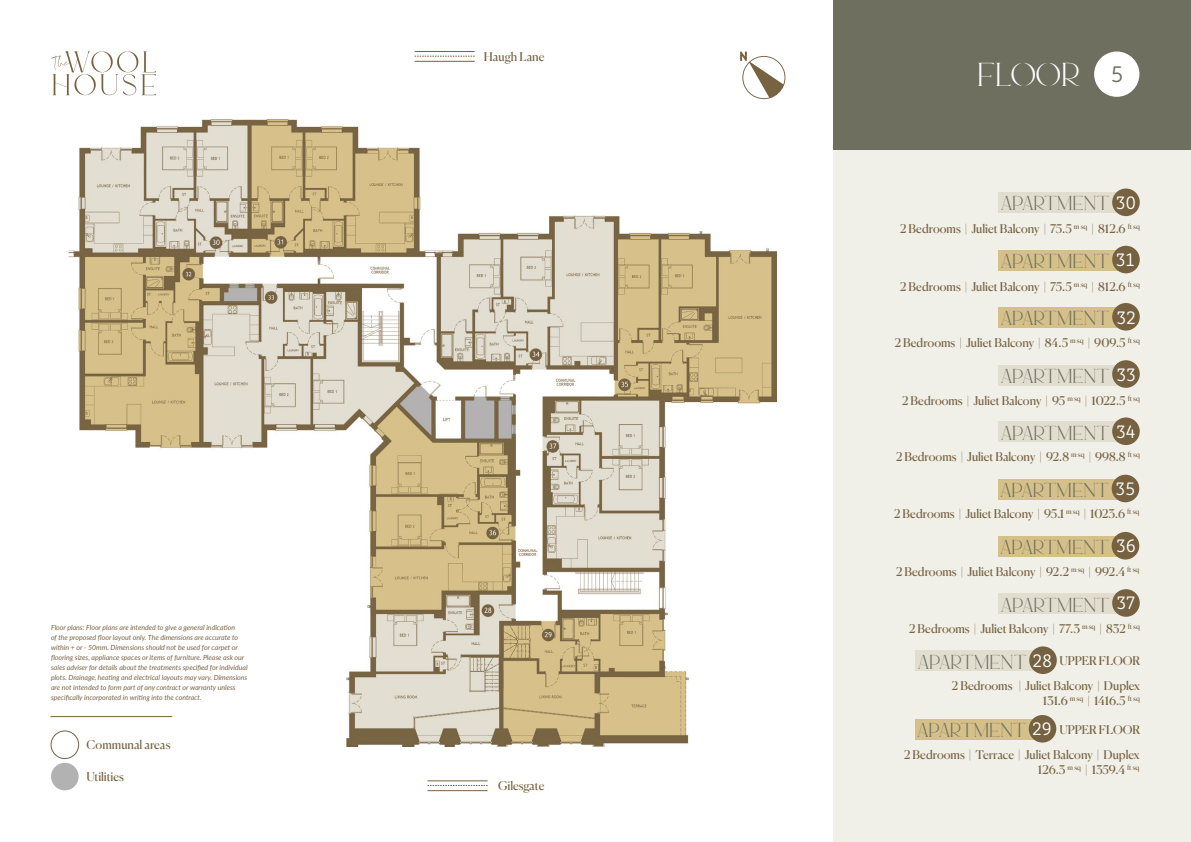
<style>
.page{position:relative;width:1191px;height:842px;background:#fff}
.page>*{position:absolute;margin:0;border:0;box-sizing:border-box;transform-origin:0 0}
.t1{font:40.1px "MARION&Theessentials";color:#fff}
.t2{font:24.4px "MARION&Theessentials";color:#6e6f5f}
.t3{font:300 24.4px "Clone Rounded";color:#6e6f5f}
.t4{font:300 19.5px "Clone Rounded";color:#fff}
.t5{font:12px/15px "Canela";color:#766241;text-align:right}
.t6{font:italic 7px/10px "Lato";color:#766241}
</style>
<div class="page">
<img style="left:68px;top:120px;width:708px;height:627px">
<div style="left:833px;top:0;width:358px;height:842px;background:#f0efe8"></div>
<div style="left:833px;top:0;width:358px;height:150px;background:#6e6f5f"></div>
<div style="left:1094px;top:52px;width:45px;height:45px;background:#fff;border-radius:50%"></div>
<div style="left:998px;top:193px;width:128px;height:20px;background:#e1ded0"></div>
<div style="left:1112px;top:189px;width:27px;height:27px;background:#766241;border-radius:50%"></div>
<div style="left:998px;top:250px;width:128px;height:21px;background:#d5c08a"></div>
<div style="left:1112px;top:246px;width:27px;height:27px;background:#766241;border-radius:50%"></div>
<div style="left:998px;top:307px;width:128px;height:20px;background:#d5c08a"></div>
<div style="left:1112px;top:303px;width:27px;height:28px;background:#766241;border-radius:50%"></div>
<div style="left:998px;top:365px;width:128px;height:20px;background:#e1ded0"></div>
<div style="left:1112px;top:360px;width:27px;height:28px;background:#766241;border-radius:50%"></div>
<div style="left:998px;top:422px;width:128px;height:20px;background:#e1ded0"></div>
<div style="left:1112px;top:417px;width:27px;height:28px;background:#766241;border-radius:50%"></div>
<div style="left:997px;top:479px;width:128px;height:20px;background:#d5c08a"></div>
<div style="left:1111px;top:475px;width:28px;height:27px;background:#766241;border-radius:50%"></div>
<div style="left:997px;top:536px;width:128px;height:20px;background:#d5c08a"></div>
<div style="left:1111px;top:532px;width:28px;height:27px;background:#766241;border-radius:50%"></div>
<div style="left:998px;top:594px;width:128px;height:20px;background:#e1ded0"></div>
<div style="left:1112px;top:589px;width:27px;height:28px;background:#766241;border-radius:50%"></div>
<svg style="left:51px;top:51px;width:105px;height:44px"></svg>
<div style="left:915px;top:651px;width:128px;height:20px;background:#e1ded0"></div>
<div style="left:1029px;top:646px;width:27px;height:28px;background:#766241;border-radius:50%"></div>
<div style="left:914px;top:719px;width:128px;height:21px;background:#d5c08a"></div>
<div style="left:1028px;top:715px;width:28px;height:28px;background:#766241;border-radius:50%"></div>
<div style="left:0;top:575px;width:330px;height:267px;background:#fff"></div>
<div style="left:51px;top:763px;width:28px;height:27px;background:#b3b2b2;border-radius:50%"></div>
<div style="left:51px;top:731px;width:28px;height:28px;border:1px solid #766241;border-radius:50%"></div>
<hr style="left:50px;top:716px;width:122px;height:1px;background:#766241">
<svg style="left:740px;top:52px;width:45px;height:47px"></svg>
<hr style="left:414px;top:51px;width:61px;height:1px;background:#766241">
<hr style="left:414px;top:61px;width:61px;height:1px;background:#766241">
<svg style="left:414px;top:56px;width:61px;height:1px"></svg>
<hr style="left:427px;top:780px;width:60px;height:1px;background:#766241">
<hr style="left:427px;top:790px;width:60px;height:1px;background:#766241">
<svg style="left:427px;top:785px;width:60px;height:1px"></svg>
<p class="t6" style="left:51px;top:622px;width:198px">Floor plans: Floor plans are intended to give a general indication<br>of the proposed floor layout only. The dimensions are accurate to within + or - 50mm. Dimensions should not be used for carpet or flooring sizes, appliance spaces or items of furniture. Please ask our sales adviser for details about the treatments specified for individual plots. Drainage, heating and electrical layouts may vary. Dimensions are not intended to form part of any contract or warranty unless specifically incorporated in writing into the contract.</p>
<p class="t5" style="left:86px;top:738px;width:86px">Communal areas</p>
<p class="t5" style="left:86px;top:770px;width:39px">Utilities</p>
<p class="t5" style="left:484px;top:50px;width:62px">Haugh Lane</p>
<p class="t5" style="left:498px;top:779px;width:48px">Gilesgate</p>
<h1 class="t1" style="left:977px;top:49px;width:105px">FLOOR</h1>
<h2 class="t3" style="left:1111px;top:59px;width:14px">5</h2>
<h2 class="t2" style="left:1001px;top:187px;width:110px">Apartment</h2>
<p class="t5" style="left:900px;top:222px;width:241px">2 Bedrooms | Juliet Balcony | 75.5 <sup>m</sup> <sup>sq</sup> | 812.6 <sup>ft</sup> <sup>sq</sup></p>
<h3 class="t4" style="left:1115px;top:190px;width:22px">30</h3>
<h2 class="t2" style="left:1001px;top:245px;width:110px">Apartment</h2>
<p class="t5" style="left:900px;top:280px;width:241px">2 Bedrooms | Juliet Balcony | 75.5 <sup>m</sup> <sup>sq</sup> | 812.6 <sup>ft</sup> <sup>sq</sup></p>
<h3 class="t4" style="left:1116px;top:248px;width:20px">31</h3>
<h2 class="t2" style="left:1001px;top:302px;width:110px">Apartment</h2>
<p class="t5" style="left:894px;top:336px;width:247px">2 Bedrooms | Juliet Balcony | 84.5 <sup>m</sup> <sup>sq</sup> | 909.5 <sup>ft</sup> <sup>sq</sup></p>
<h3 class="t4" style="left:1116px;top:305px;width:21px">32</h3>
<h3 class="t4" style="left:1116px;top:363px;width:21px">33</h3>
<h2 class="t2" style="left:1001px;top:360px;width:110px">Apartment</h2>
<p class="t5" style="left:902px;top:394px;width:239px">2 Bedrooms | Juliet Balcony | 95 <sup>m</sup> <sup>sq</sup> | 1022.5 <sup>ft</sup> <sup>sq</sup></p>
<h3 class="t4" style="left:1116px;top:419px;width:21px">34</h3>
<h2 class="t2" style="left:1001px;top:417px;width:110px">Apartment</h2>
<p class="t5" style="left:896px;top:450px;width:245px">2 Bedrooms | Juliet Balcony | 92.8 <sup>m</sup> <sup>sq</sup> | 998.8 <sup>ft</sup> <sup>sq</sup></p>
<h3 class="t4" style="left:1115px;top:477px;width:21px">35</h3>
<h2 class="t2" style="left:1000px;top:474px;width:110px">Apartment</h2>
<p class="t5" style="left:894px;top:507px;width:247px">2 Bedrooms | Juliet Balcony | 95.1 <sup>m</sup> <sup>sq</sup> | 1023.6 <sup>ft</sup> <sup>sq</sup></p>
<h3 class="t4" style="left:1116px;top:534px;width:21px">36</h3>
<h2 class="t2" style="left:1000px;top:532px;width:110px">Apartment</h2>
<p class="t5" style="left:896px;top:565px;width:245px">2 Bedrooms | Juliet Balcony | 92.2 <sup>m</sup> <sup>sq</sup> | 992.4 <sup>ft</sup> <sup>sq</sup></p>
<h3 class="t4" style="left:1116px;top:591px;width:20px">37</h3>
<h2 class="t2" style="left:1001px;top:589px;width:110px">Apartment</h2>
<p class="t5" style="left:909px;top:622px;width:232px">2 Bedrooms | Juliet Balcony | 77.3 <sup>m</sup> <sup>sq</sup> | 832 <sup>ft</sup> <sup>sq</sup></p>
<h3 class="t4" style="left:1032px;top:648px;width:21px">28</h3>
<h2 class="t2" style="left:918px;top:646px;width:110px">Apartment</h2>
<p class="t5" style="left:952px;top:679px;width:189px">2 Bedrooms | Juliet Balcony | Duplex<br>131.6 <sup>m</sup> <sup>sq</sup> | 1416.5 <sup>ft</sup> <sup>sq</sup></p>
<p class="t5" style="left:1059px;top:654px;width:82px">UPPER FLOOR</p>
<h3 class="t4" style="left:1032px;top:717px;width:21px">29</h3>
<h2 class="t2" style="left:917px;top:715px;width:110px">Apartment</h2>
<p class="t5" style="left:904px;top:748px;width:237px">2 Bedrooms | Terrace | Juliet Balcony | Duplex<br>126.3 <sup>m</sup> <sup>sq</sup> | 1359.4 <sup>ft</sup> <sup>sq</sup></p>
<p class="t5" style="left:1059px;top:723px;width:82px">UPPER FLOOR</p>
</div>
